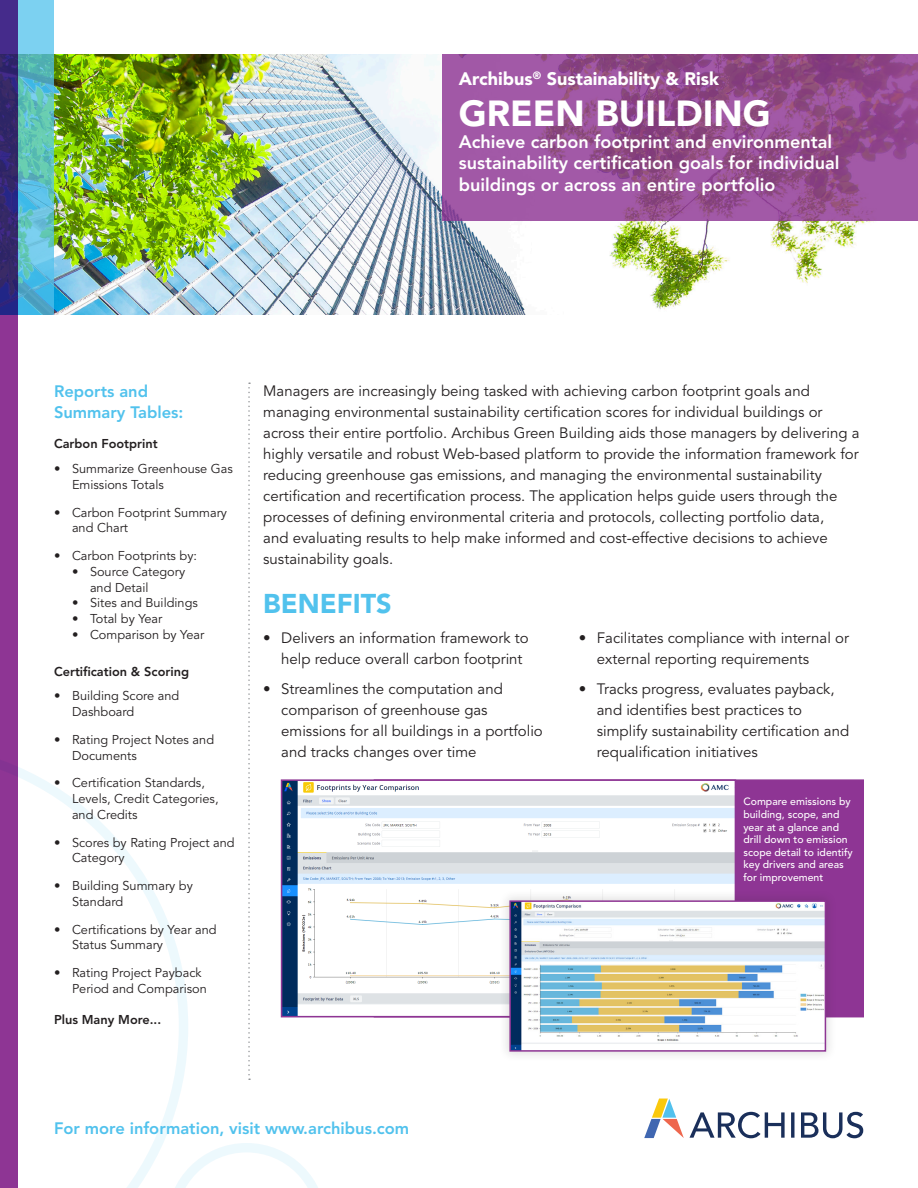
<style>
.page{position:relative;width:918px;height:1188px;background:#fff}
.page>*{position:absolute;margin:0;border:0;box-sizing:border-box;transform-origin:0 0}
.Page1__Subhead_Above{font:900 36px "Avenir LT Std";color:#fff}
.Page1__Head1{font:900 27px "Avenir LT Std";color:#51c2ed}
.Page1__Subhead_Below{font:800 18px/21.6px "Avenir LT Std";color:#fff}
.Page1__Subhead_Above-2{font:900 18px "Avenir LT Std";color:#fff}
.Page1__Sidebar_Subhe{font:800 16.5px/21px "Avenir LT Std";color:#51c2ed}
.Page1__Intro_Text{font:15px/21px "Avenir LT Std";color:#231f20}
.Page1__Bulleted_Text{font:15px/21px "Avenir LT Std";color:#231f20}
.Page1__Sidebar_Bulle{font:12.75px/15.8px "Avenir LT Std";color:#231f20}
.Page1__Sidebar_Bulle-2{font:800 12.75px "Avenir LT Std";color:#231f20}
.t1{font:500 10.5px/12.6px "Avenir LT Std";color:#fff}
</style>
<div class="page">
<svg style="left:188px;top:1143px;width:130px;height:45px"></svg>
<svg style="left:18px;top:767px;width:170px;height:421px"></svg>
<svg style="left:644px;top:1099px;width:40px;height:39px"></svg>
<svg style="left:690px;top:1112px;width:173px;height:26px"></svg>
<img style="left:54px;top:54px;width:864px;height:261px">
<svg style="left:18px;top:0;width:36px;height:315px;background:#61c1d0"></svg>
<svg style="left:248px;top:382px;width:2px;height:698px"></svg>
<svg style="left:0;top:0;width:18px;height:1188px;background:#76318b"></svg>
<svg style="left:442px;top:54px;width:476px;height:166px;background:#975095"></svg>
<div style="left:374px;top:779px;width:490px;height:238px;background:#8e3594;border:2px solid #8e3594"></div>
<img style="left:284px;top:782px;width:449px;height:232px">
<div style="left:281px;top:779px;width:455px;height:238px;border:2px solid #8e3594"></div>
<div style="left:499px;top:890px;width:338px;height:172px;background:#231f20;opacity:.15"></div>
<img style="left:512px;top:903px;width:311px;height:146px">
<div style="left:509px;top:900px;width:317px;height:152px;border:2px solid #8e3594"></div>
<p class="Page1__Subhead_Above-2" style="left:459px;top:68px;width:262px">Archibus<sup>®</sup> Sustainability &amp; Risk</p>
<p class="Page1__Subhead_Above" style="left:459px;top:92px;width:314px">GREEN BUILDING</p>
<p class="Page1__Subhead_Below" style="left:459px;top:131px;width:382px">Achieve carbon footprint and environmental sustainability certification goals for individual</p>
<p class="Page1__Subhead_Below" style="left:459px;top:174px;width:318px">buildings or across an entire portfolio</p>
<p class="Page1__Sidebar_Subhe" style="left:54px;top:381px;width:131px">Reports and<br>Summary Tables:</p>
<p class="Page1__Sidebar_Bulle-2" style="left:54px;top:436px;width:105px">Carbon Footprint</p>
<p class="Page1__Sidebar_Bulle" style="left:72px;top:461px;width:162px;text-indent:-18px">• Summarize Greenhouse Gas<br>Emissions Totals</p>
<p class="Page1__Sidebar_Bulle" style="left:72px;top:505px;width:157px;text-indent:-18px">• Carbon Footprint Summary and Chart</p>
<p class="Page1__Sidebar_Bulle" style="left:54px;top:548px;width:145px">• Carbon Footprints by:</p>
<p class="Page1__Sidebar_Bulle" style="left:90px;top:564px;width:97px;text-indent:-18px">• Source Category and Detail</p>
<p class="Page1__Sidebar_Bulle" style="left:72px;top:596px;width:127px">• Sites and Buildings</p>
<p class="Page1__Sidebar_Bulle" style="left:72px;top:611px;width:92px">• Total by Year</p>
<p class="Page1__Sidebar_Bulle" style="left:72px;top:627px;width:134px">• Comparison by Year</p>
<p class="Page1__Sidebar_Bulle-2" style="left:54px;top:664px;width:137px">Certification &amp; Scoring</p>
<p class="Page1__Sidebar_Bulle" style="left:72px;top:689px;width:109px;text-indent:-18px">• Building Score and<br>Dashboard</p>
<p class="Page1__Sidebar_Bulle" style="left:72px;top:732px;width:144px;text-indent:-18px">• Rating Project Notes and<br>Documents</p>
<p class="Page1__Sidebar_Bulle" style="left:72px;top:776px;width:148px;text-indent:-18px">• Certification Standards,<br>Levels, Credit Categories, and Credits</p>
<p class="Page1__Sidebar_Bulle" style="left:72px;top:835px;width:164px;text-indent:-18px">• Scores by Rating Project and<br>Category</p>
<p class="Page1__Sidebar_Bulle" style="left:72px;top:878px;width:122px;text-indent:-18px">• Building Summary by<br>Standard</p>
<p class="Page1__Sidebar_Bulle" style="left:72px;top:922px;width:146px;text-indent:-18px">• Certifications by Year and<br>Status Summary</p>
<p class="Page1__Sidebar_Bulle" style="left:72px;top:965px;width:136px;text-indent:-18px">• Rating Project Payback<br>Period and Comparison</p>
<p class="Page1__Sidebar_Bulle-2" style="left:54px;top:1012px;width:109px">Plus Many More...</p>
<p class="Page1__Intro_Text" style="left:263px;top:380px;width:598px">Managers are increasingly being tasked with achieving carbon footprint goals and managing environmental sustainability certification scores for individual buildings or across their entire portfolio. Archibus Green Building aids those managers by delivering a highly versatile and robust Web-based platform to provide the information framework for reducing greenhouse gas emissions, and managing the environmental sustainability</p>
<p class="Page1__Intro_Text" style="left:263px;top:485px;width:576px">certification and recertification process. The application helps guide users through the processes of defining environmental criteria and protocols, collecting portfolio data, and evaluating results to help make informed and cost-effective decisions to achieve sustainability goals.</p>
<p class="Page1__Head1" style="left:263px;top:587px;width:130px">BENEFITS</p>
<p class="Page1__Bulleted_Text" style="left:281px;top:627px;width:249px;text-indent:-18px">• Delivers an information framework to help reduce overall carbon footprint</p>
<p class="Page1__Bulleted_Text" style="left:281px;top:678px;width:263px;text-indent:-18px">• Streamlines the computation and comparison of greenhouse gas emissions for all buildings in a portfolio and tracks changes over time</p>
<p class="Page1__Bulleted_Text" style="left:597px;top:628px;width:254px;text-indent:-18px">• Facilitates compliance with internal or external reporting requirements</p>
<p class="Page1__Bulleted_Text" style="left:597px;top:679px;width:254px;text-indent:-18px">• Tracks progress, evaluates payback, and identifies best practices to simplify sustainability certification and requalification initiatives</p>
<p class="t1" style="left:743px;top:796px;width:111px">Compare emissions by building, scope, and year at a glance and drill down to emission scope detail to identify key drivers and areas for improvement</p>
<p class="Page1__Sidebar_Subhe" style="left:54px;top:1118px;width:357px">For more information, visit www.archibus.com</p>
</div>
